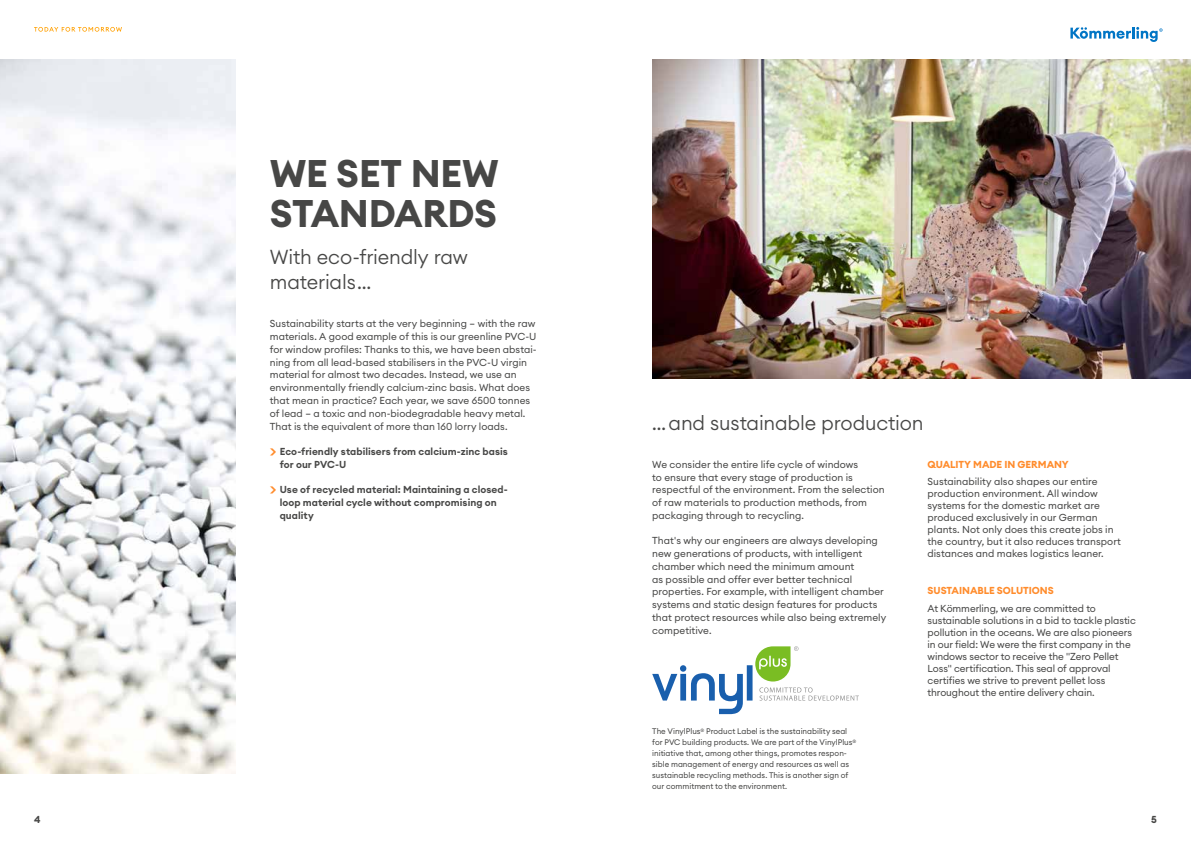
<style>
.page{position:relative;width:1191px;height:842px;background:#fff}
.page>*{position:absolute;margin:0;border:0;box-sizing:border-box;transform-origin:0 0}
.t1{font:700 38px/40px "Euclid Circular A";letter-spacing:-.01em;color:#474746}
.t2{font:300 20px/25.5px "Euclid Circular A";letter-spacing:-.01em;color:#474746}
.t3{font:10px/12.8px "Euclid Circular A";color:#474746}
.t4{font:600 10px/12.8px "Euclid Circular A";letter-spacing:.005em;color:#474746}
.t5{font:700 10px "Euclid Circular A";letter-spacing:-.005em;color:#ff8c2c}
.t6{font:700 10px "Euclid Circular A";color:#474746}
.t7{font:8px/11px "Euclid Circular A";color:#474746}
.s1{font-size:14px;color:#ff8c2c}
</style>
<div class="page">
<img style="left:0;top:60px;width:236px;height:714px">
<img style="left:652px;top:60px;width:539px;height:318px">
<svg style="left:652px;top:646px;width:207px;height:68px"></svg>
<svg style="left:1070px;top:27px;width:92px;height:15px"></svg>
<svg style="left:34px;top:27px;width:88px;height:5px"></svg>
<h1 class="t1" style="left:270px;top:154px;width:230px">WE SET NEW<br>STANDARDS</h1>
<h2 class="t2" style="left:270px;top:243px;width:200px">With eco-friendly raw materials...</h2>
<p class="t3" style="left:270px;top:317px;width:268px">Sustainability starts at the very beginning – with the raw materials. A good example of this is our greenline PVC-U for window profiles: Thanks to this, we have been abstai&shy;ning from all lead-based stabilisers in the PVC-U virgin material for almost two decades. Instead, we use an environmentally friendly calcium-zinc basis. What does that mean in practice? Each year, we save 6500 tonnes of lead – a toxic and non-biodegradable heavy metal.<br>That is the equivalent of more than 160 lorry loads.</p>
<p class="t4" style="left:280px;top:445px;width:230px;text-indent:-10px"><span class="s1">&gt;</span> Eco-friendly stabilisers from calcium-zinc basis for our PVC-U</p>
<p class="t4" style="left:280px;top:483px;width:230px;text-indent:-10px"><span class="s1">&gt;</span> Use of recycled material: Maintaining a closed&shy;loop material cycle without compromising on quality</p>
<h2 class="t2" style="left:652px;top:409px;width:273px">… and sustainable production</h2>
<p class="t3" style="left:652px;top:458px;width:234px">We consider the entire life cycle of windows<br>to ensure that every stage of production is respectful of the environment. From the selection of raw materials to production methods, from packaging through to recycling.</p>
<p class="t3" style="left:652px;top:534px;width:235px">That's why our engineers are always developing new generations of products, with intelligent chamber which need the minimum amount<br>as possible and offer ever better technical properties. For example, with intelligent chamber systems and static design features for products that protect resources while also being extremely competitive.</p>
<p class="t7" style="left:652px;top:726px;width:206px">The VinylPlus<sup>®</sup> Product Label is the sustainability seal for PVC building products. We are part of the VinylPlus<sup>® </sup>initiative that, among other things, promotes respon&shy;sible management of energy and resources as well as sustainable recycling methods. This is another sign of our commitment to the environment.</p>
<p class="t5" style="left:927px;top:458px;width:143px">QUALITY MADE IN GERMANY</p>
<p class="t3" style="left:927px;top:476px;width:195px;line-height:12px">Sustainability also shapes our entire production environment. All window systems for the domestic market are produced exclusively in our German plants. Not only does this create jobs in the country, but it also reduces transport distances and makes logistics leaner.</p>
<p class="t5" style="left:927px;top:584px;width:128px">SUSTAINABLE SOLUTIONS</p>
<p class="t3" style="left:927px;top:602px;width:210px;line-height:12px">At Kömmerling, we are committed to sustainable solutions in a bid to tackle plastic pollution in the oceans. We are also pioneers in our field: We were the first company in the windows sector to receive the "Zero Pellet Loss" certification. This seal of approval certifies we strive to prevent pellet loss throughout the entire delivery chain.</p>
<p class="t6" style="left:34px;top:813px;width:8px">4</p>
<p class="t6" style="left:1151px;top:813px;width:7px">5</p>
</div>
